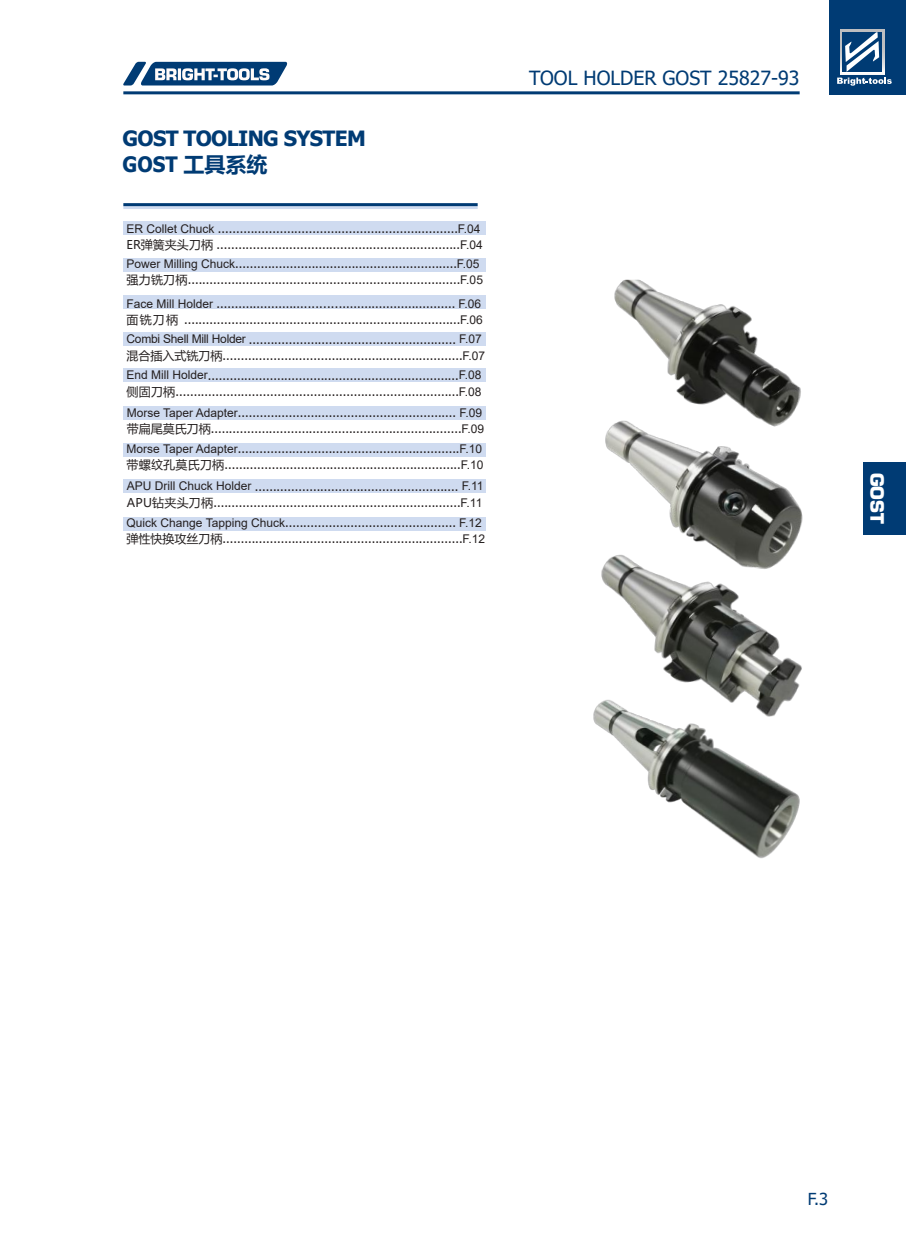
<style>
.page{position:relative;width:906px;height:1238px;background:#fff}
.page>*{position:absolute;margin:0;border:0;box-sizing:border-box;transform-origin:0 0}
.t1{font:700 21.15px "Tahoma";color:#003b74;scale:.94 1}
.t2{font:700 21px "Tahoma";letter-spacing:-.03em;color:#003b74}
.t3{font:19.5px "Tahoma";color:#003b74}
.t4{font:700 18px "Eurostile";color:#fff}
.t5{font:16.5px "Tahoma";color:#003b74}
.t6{font:12px/16.2px "Tahoma";color:#241f1f}
.s1{font-family:"Microsoft Ya Hei";font-size:21px}
.s2{font-family:"Arial"}
.s3{font-family:"Microsoft Ya Hei"}
</style>
<div class="page">
<div style="left:864px;top:462px;width:42px;height:72px;background:#003b74"></div>
<div style="left:829px;top:0;width:77px;height:94px;background:#003b74"></div>
<svg style="left:840px;top:30px;width:44px;height:44px"></svg>
<svg style="left:837px;top:78px;width:54px;height:8px"></svg>
<div style="left:843px;top:32px;width:39px;height:40px;background:#003b74"></div>
<svg style="left:845px;top:32px;width:34px;height:40px"></svg>
<div style="left:123px;top:221px;width:362px;height:13px;background:#cfdbf0"></div>
<div style="left:123px;top:257px;width:362px;height:14px;background:#cfdbf0"></div>
<div style="left:123px;top:295px;width:362px;height:14px;background:#cfdbf0"></div>
<div style="left:123px;top:331px;width:362px;height:14px;background:#cfdbf0"></div>
<div style="left:123px;top:368px;width:362px;height:14px;background:#cfdbf0"></div>
<div style="left:123px;top:406px;width:362px;height:14px;background:#cfdbf0"></div>
<div style="left:123px;top:443px;width:362px;height:13px;background:#cfdbf0"></div>
<div style="left:123px;top:479px;width:362px;height:14px;background:#cfdbf0"></div>
<div style="left:123px;top:517px;width:362px;height:14px;background:#cfdbf0"></div>
<hr style="left:123px;top:91px;width:676px;height:3px;background:#003b74">
<img style="left:614px;top:280px;width:187px;height:138px">
<img style="left:594px;top:721px;width:206px;height:138px">
<img style="left:605px;top:418px;width:198px;height:131px">
<img style="left:593px;top:549px;width:209px;height:172px">
<hr style="left:123px;top:206px;width:354px;height:3px;background:#cfdbf0">
<hr style="left:123px;top:203px;width:354px;height:3px;background:#003b74">
<svg style="left:123px;top:62px;width:165px;height:23px"></svg>
<h2 class="t2" style="left:122px;top:124px;width:245px">GOST TOOLING SYSTEM</h2>
<h1 class="t1" style="left:122px;top:149px;width:156px">GOST <span class="s1">工具系统</span></h1>
<p class="t6" style="left:126px;top:221px;width:358px"><span class="s2">ER Collet Chuck</span> ..................................................................<span class="s2">F.04<br></span><span class="s3">ER弹簧夹头刀柄</span> ...................................................................<span class="s2">F.04</span></p>
<p class="t6" style="left:126px;top:256px;width:358px"><span class="s2">Power Milling Chuck</span>.............................................................<span class="s2">F.05</span><span class="s3">强力铣刀柄</span>...........................................................................<span class="s2">F.05</span></p>
<p class="t6" style="left:126px;top:296px;width:358px"><span class="s2">Face Mill Holder</span> ................................................................. <span class="s2">F.06</span><span class="s3">面铣刀柄</span> ............................................................................<span class="s2">F.06</span></p>
<p class="t6" style="left:126px;top:332px;width:360px"><span class="s2">Combi Shell Mill Holder</span> ......................................................... <span class="s2">F.07</span><span class="s3">混合插入式铣刀柄</span>..................................................................<span class="s2">F.07</span></p>
<p class="t6" style="left:126px;top:368px;width:356px"><span class="s2">End Mill Holder</span>.....................................................................<span class="s2">F.08</span><span class="s3">侧固刀柄</span>..............................................................................<span class="s2">F.08</span></p>
<p class="t6" style="left:127px;top:405px;width:359px"><span class="s2">Morse Taper Adapter</span>............................................................ <span class="s2">F.09</span><span class="s3">带扁尾莫氏刀柄</span>.....................................................................<span class="s2">F.09</span></p>
<p class="t6" style="left:126px;top:441px;width:358px"><span class="s2">Morse Taper Adapter</span>.............................................................<span class="s2">F.10</span><span class="s3">带螺纹孔莫氏刀柄</span>.................................................................<span class="s2">F.10</span></p>
<p class="t6" style="left:127px;top:478px;width:358px"><span class="s2">APU Drill Chuck Holder</span> ........................................................ <span class="s2">F.11<br></span><span class="s3">APU钻夹头刀柄</span>....................................................................<span class="s2">F.11</span></p>
<p class="t6" style="left:126px;top:515px;width:360px"><span class="s2">Quick Change Tapping Chuck</span>............................................... <span class="s2">F.12</span><span class="s3">弹性快换攻丝刀柄</span>..................................................................<span class="s2">F.12</span></p>
<h3 class="t3" style="left:529px;top:65px;width:272px">TOOL HOLDER GOST 25827-93</h3>
<h3 class="t4" style="left:888px;top:472px;width:52px;rotate:90deg">GOST</h3>
<h3 class="t5" style="left:807px;top:1188px;width:22px">F.3</h3>
</div>
